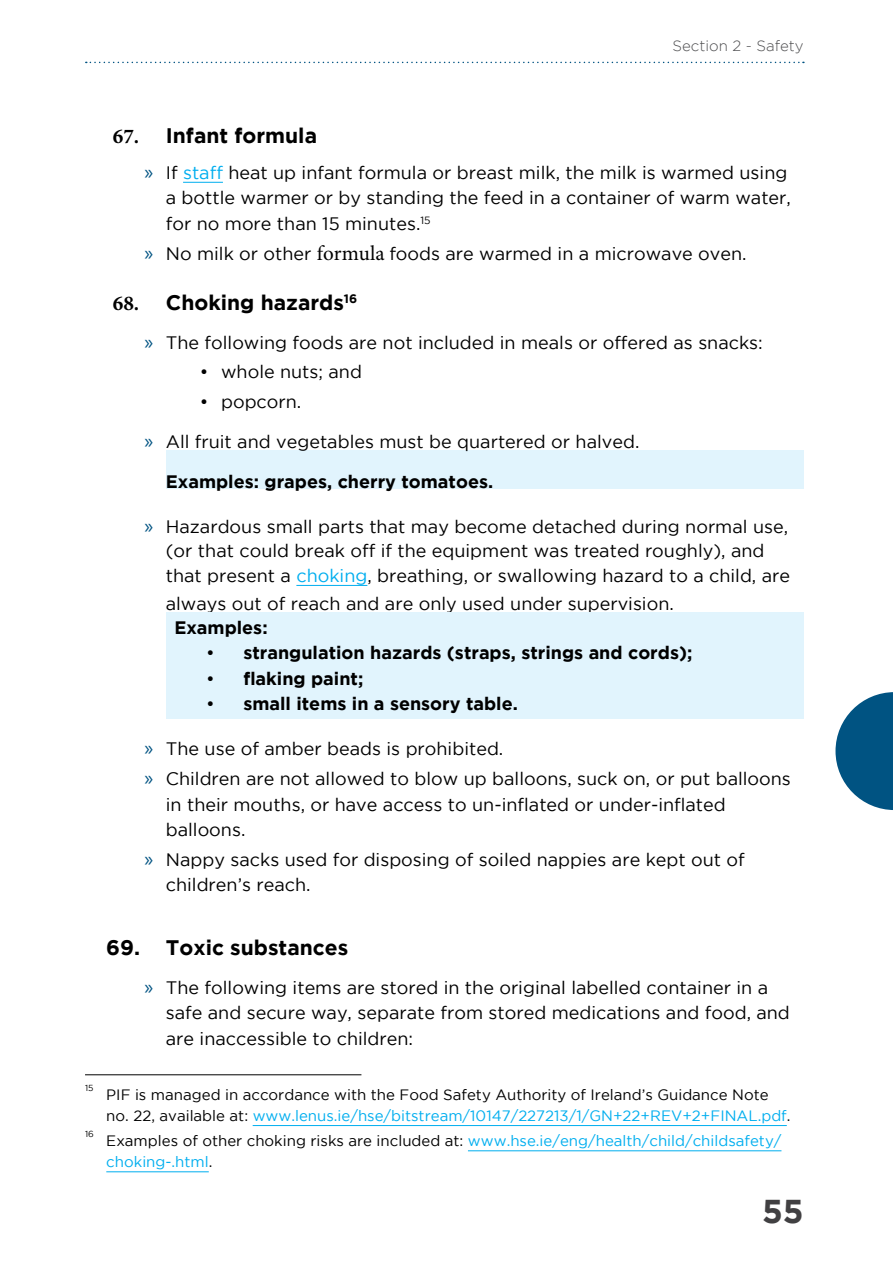
<style>
.page{position:relative;width:893px;height:1263px;background:#fff}
.page>*{position:absolute;margin:0;border:0;box-sizing:border-box;transform-origin:0 0}
.t1{font:700 33px "Gotham";color:#414042}
.t2{font:700 21px "Gotham";color:#000}
.t3{font:18px/25.5px "Gotham";color:#000}
.t4{font:700 18px "Gotham";color:#000}
.t5{font:15px/21px "Gotham";color:#000}
.t6{font:15px/21px "Gotham";color:#00aeef}
.t7{font:300 15px "Gotham";color:#4d4d4f}
.t8{font:8.7px "Gotham";color:#000}
.s1{font-family:"Minion Pro"}
.s2{font-family:"Myriad Pro";font-size:21px;color:#005382}
.s3{color:#00aeef}
.s4{font-family:"Minion Pro";font-size:21px}
.s5{font-weight:400}
.s6{color:#000}
</style>
<div class="page">
<svg style="left:86px;top:62px;width:718px;height:1px"></svg>
<svg style="left:835px;top:692px;width:58px;height:118px"></svg>
<div style="left:166px;top:451px;width:638px;height:38px;background:#e1f4fd"></div>
<hr style="left:296px;top:585px;width:71px;height:1px;background:#00aeef">
<hr style="left:183px;top:182px;width:40px;height:1px;background:#00aeef">
<div style="left:166px;top:612px;width:638px;height:107px;background:#e1f4fd"></div>
<hr style="left:85px;top:1074px;width:276px;height:1px;background:#000">
<hr style="left:253px;top:1125px;width:534px;height:1px;background:#00aeef">
<hr style="left:468px;top:1150px;width:313px;height:1px;background:#00aeef">
<hr style="left:106px;top:1171px;width:103px;height:1px;background:#00aeef">
<p class="t7" style="left:672px;top:38px;width:133px">Section 2 - Safety</p>
<p class="t2" style="left:113px;top:123px;width:206px"><span class="s1">67.</span> Infant formula</p>
<p class="t3" style="left:145px;top:160px;width:648px;line-height:24.5px;text-align:right"><span class="s2">»</span> If <span class="s3">staff</span> heat up infant formula or breast milk, the milk is warmed using a bottle warmer or by standing the feed in a container of warm water,</p>
<p class="t3" style="left:145px;top:209px;width:604px;line-height:29.8px;text-indent:21px">for no more than 15 minutes.<sup>15<br></sup><span class="s2">»</span> No milk or other <span class="s4">formula</span> foods are warmed in a microwave oven.</p>
<p class="t2" style="left:113px;top:291px;width:246px"><span class="s1">68.</span> Choking hazards<sup>16</sup></p>
<p class="t3" style="left:145px;top:329px;width:620px"><span class="s2">»</span> The following foods are not included in meals or offered as snacks:</p>
<p class="t3" style="left:200px;top:359px;width:164px">• whole nuts; and</p>
<p class="t3" style="left:200px;top:389px;width:103px">• popcorn.</p>
<p class="t3" style="left:145px;top:429px;width:496px"><span class="s2">»</span> All fruit and vegetables must be quartered or halved.</p>
<p class="t4" style="left:166px;top:472px;width:329px">Examples: grapes, cherry tomatoes.</p>
<p class="t3" style="left:145px;top:515px;width:645px;line-height:23.4px;text-align:center"><span class="s2">»</span> Hazardous small parts that may become detached during normal use, (or that could break off if the equipment was treated roughly), and</p>
<p class="t3" style="left:166px;top:562px;width:626px;line-height:27.6px">that present a <span class="s3">choking</span>, breathing, or swallowing hazard to a child, are always out of reach and are only used under supervision.</p>
<p class="t4" style="left:174px;top:617px;width:95px">Examples:</p>
<p class="t4" style="left:206px;top:643px;width:488px"><span class="s5">•</span> strangulation hazards (straps, strings and cords);</p>
<p class="t4" style="left:206px;top:668px;width:159px"><span class="s5">•</span> flaking paint;</p>
<p class="t4" style="left:206px;top:694px;width:313px"><span class="s5">•</span> small items in a sensory table.</p>
<p class="t3" style="left:145px;top:734px;width:648px;line-height:29.7px"><span class="s2">»</span> The use of amber beads is prohibited.<br><span class="s2">»</span> Children are not allowed to blow up balloons, suck on, or put balloons</p>
<p class="t3" style="left:166px;top:791px;width:561px">in their mouths, or have access to un-inflated or under-inflated balloons.</p>
<p class="t3" style="left:166px;top:846px;width:580px;text-indent:-21px"><span class="s2">»</span> Nappy sacks used for disposing of soiled nappies are kept out of children’s reach.</p>
<p class="t2" style="left:106px;top:936px;width:243px">69. Toxic substances</p>
<p class="t3" style="left:166px;top:974px;width:626px;text-indent:-21px"><span class="s2">»</span> The following items are stored in the original labelled container in a safe and secure way, separate from stored medications and food, and are inaccessible to children:</p>
<p class="t8" style="left:85px;top:1083px;width:10px">15</p>
<p class="t8" style="left:85px;top:1129px;width:10px">16</p>
<p class="t5" style="left:106px;top:1084px;width:686px">PIF is managed in accordance with the Food Safety Authority of Ireland’s Guidance Note no. 22, available at: <span class="s3">www.lenus.ie/hse/bitstream/10147/227213/1/GN+22+REV+2+FINAL.pdf</span>.</p>
<p class="t6" style="left:106px;top:1130px;width:677px"><span class="s6">Examples of other choking risks are included at:</span> www.hse.ie/eng/health/child/childsafety/ choking-.html<span class="s6">.</span></p>
<h1 class="t1" style="left:762px;top:1192px;width:43px">55</h1>
</div>
